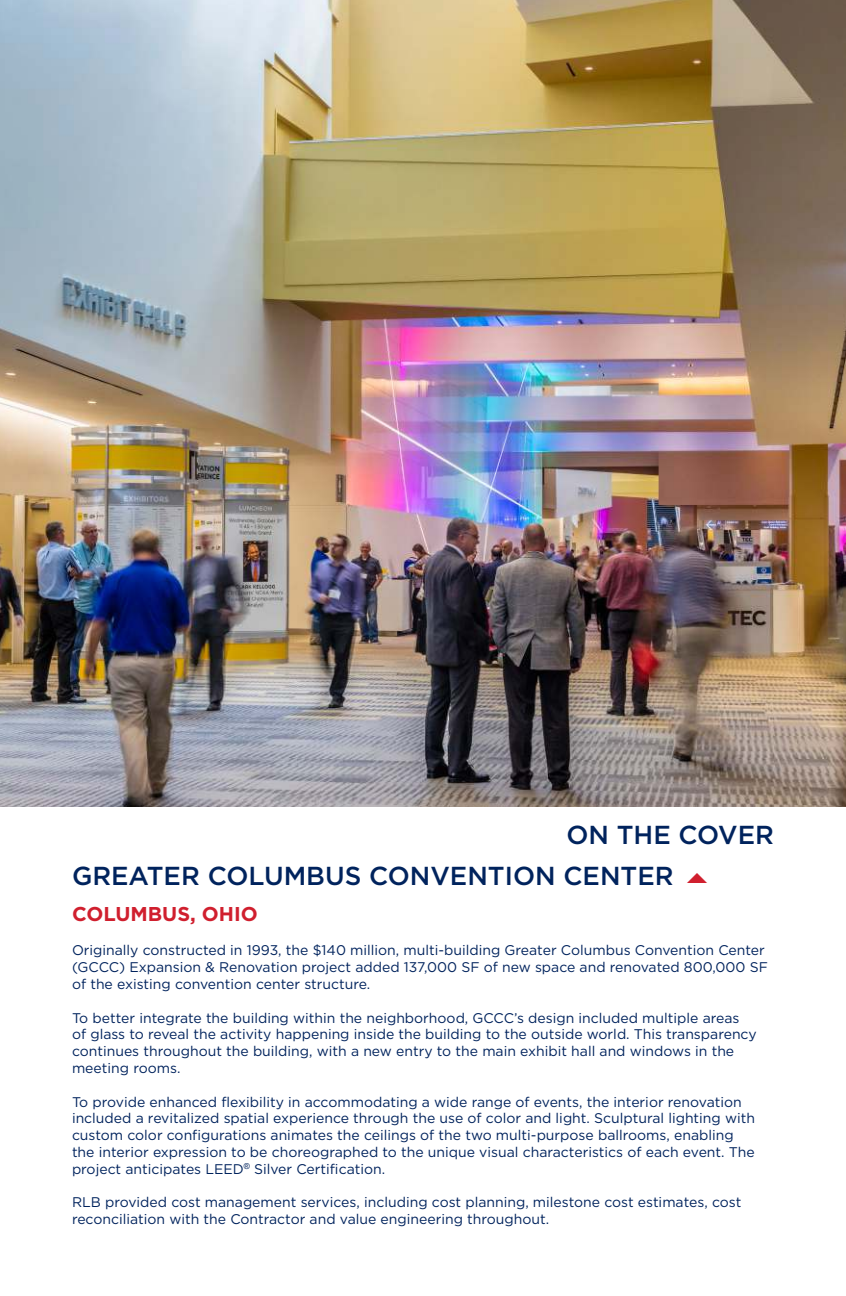
<style>
.page{position:relative;width:846px;height:1296px;background:#fff}
.page>*{position:absolute;margin:0;border:0;box-sizing:border-box;transform-origin:0 0}
.t1{font:500 26px "Gotham";color:#00235d}
.t2{font:700 20px "Gotham";color:#d01f2e}
.t3{font:14px/16.8px "Gotham";color:#00235d}
</style>
<div class="page">
<img style="left:0;top:0;width:846px;height:806px">
<h1 class="t1" style="left:566px;top:824px;width:209px">ON THE COVER</h1>
<h1 class="t1" style="left:72px;top:865px;width:603px">GREATER COLUMBUS CONVENTION CENTER</h1>
<h2 class="t2" style="left:72px;top:906px;width:187px">COLUMBUS, OHIO</h2>
<p class="t3" style="left:72px;top:943px;width:697px">Originally constructed in 1993, the $140 million, multi-building Greater Columbus Convention Center (GCCC) Expansion &amp; Renovation project added 137,000 SF of new space and renovated 800,000 SF of the existing convention center structure.</p>
<p class="t3" style="left:72px;top:1010px;width:686px">To better integrate the building within the neighborhood, GCCC’s design included multiple areas of glass to reveal the activity happening inside the building to the outside world. This transparency continues throughout the building, with a new entry to the main exhibit hall and windows in the meeting rooms.</p>
<p class="t3" style="left:72px;top:1094px;width:685px">To provide enhanced flexibility in accommodating a wide range of events, the interior renovation included a revitalized spatial experience through the use of color and light. Sculptural lighting with custom color configurations animates the ceilings of the two multi-purpose ballrooms, enabling the interior expression to be choreographed to the unique visual characteristics of each event. The project anticipates LEED<sup>®</sup> Silver Certification.</p>
<p class="t3" style="left:72px;top:1195px;width:671px">RLB provided cost management services, including cost planning, milestone cost estimates, cost reconciliation with the Contractor and value engineering throughout.</p>
</div>
